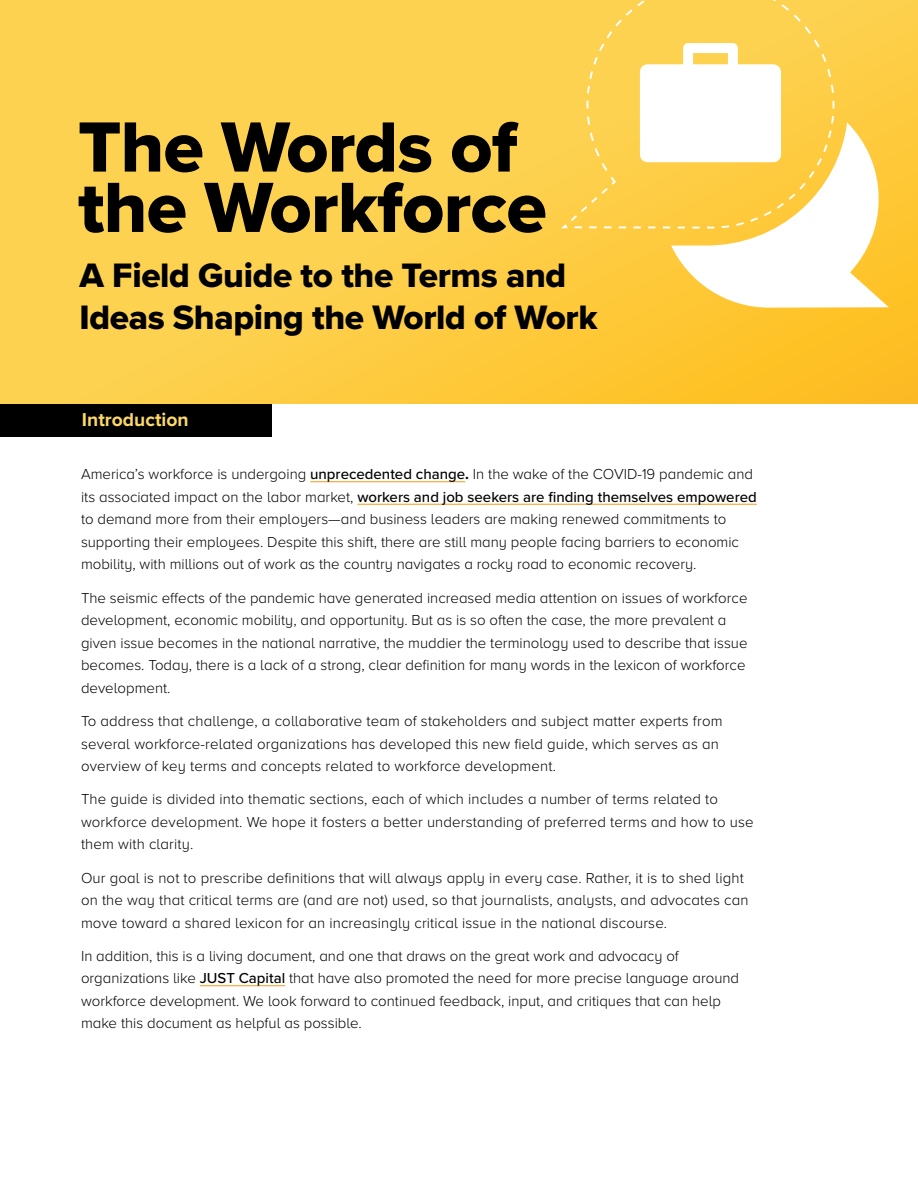
<style>
.page{position:relative;width:918px;height:1188px;background:#fff}
.page>*{position:absolute;margin:0;border:0;box-sizing:border-box;transform-origin:0 0}
.t1{font:73.65px/60.4px "Proxima Nova Extrabld";letter-spacing:-.01em;color:#000}
.t2{font:35.1px/41.1px "Proxima Nova Extrabld";letter-spacing:-.01em;color:#000}
.t3{font:700 19.35px "Proxima Nova";color:#fcd865}
.t4{font:300 15px/22.5px "Proxima Nova A";color:#000}
.t5{font:500 15px "Proxima Nova";color:#000}
.s1{font-family:"Proxima Nova";font-weight:500}
.s2{font-weight:700}
.s3{font-family:"Proxima Nova A";font-weight:300}
</style>
<div class="page">
<svg style="left:0;top:0;width:918px;height:403px;background:#fdce48"></svg>
<hr style="left:310px;top:481px;width:155px;height:1px;background:#f59912">
<hr style="left:357px;top:504px;width:400px;height:1px;background:#f59912">
<hr style="left:200px;top:985px;width:85px;height:1px;background:#f59912">
<div style="left:0;top:404px;width:271px;height:33px;background:#000"></div>
<svg style="left:559px;top:0;width:7px;height:230px;background:#fdd150"></svg>
<svg style="left:566px;top:0;width:323px;height:308px"></svg>
<h1 class="t1" style="left:78px;top:116px;width:470px">The Words of the Workforce</h1>
<h2 class="t2" style="left:80px;top:255px;width:520px">A Field Guide to the Terms and<br>Ideas Shaping the World of Work</h2>
<p class="t3" style="left:82px;top:405px;width:108px">Introduction</p>
<p class="t4" style="left:81px;top:462px;width:674px">America’s workforce is undergoing <span class="s1">unprecedented change</span><span class="s2">.</span> In the wake of the COVID-19 pandemic and</p>
<p class="t5" style="left:81px;top:486px;width:677px"><span class="s3">its associated impact on the labor market,</span> workers and job seekers are finding themselves empowered</p>
<p class="t4" style="left:81px;top:507px;width:660px">to demand more from their employers—and business leaders are making renewed commitments to supporting their employees. Despite this shift, there are still many people facing barriers to economic mobility, with millions out of work as the country navigates a rocky road to economic recovery.</p>
<p class="t4" style="left:81px;top:586px;width:668px">The seismic effects of the pandemic have generated increased media attention on issues of workforce development, economic mobility, and opportunity. But as is so often the case, the more prevalent a given issue becomes in the national narrative, the muddier the terminology used to describe that issue becomes. Today, there is a lack of a strong, clear definition for many words in the lexicon of workforce development.</p>
<p class="t4" style="left:81px;top:709px;width:643px">To address that challenge, a collaborative team of stakeholders and subject matter experts from several workforce-related organizations has developed this new field guide, which serves as an overview of key terms and concepts related to workforce development.</p>
<p class="t4" style="left:81px;top:787px;width:674px">The guide is divided into thematic sections, each of which includes a number of terms related to workforce development. We hope it fosters a better understanding of preferred terms and how to use them with clarity.</p>
<p class="t4" style="left:81px;top:866px;width:669px">Our goal is not to prescribe definitions that will always apply in every case. Rather, it is to shed light on the way that critical terms are (and are not) used, so that journalists, analysts, and advocates can move toward a shared lexicon for an increasingly critical issue in the national discourse.</p>
<p class="t4" style="left:81px;top:944px;width:660px">In addition, this is a living document, and one that draws on the great work and advocacy of organizations like <span class="s1">JUST Capital</span> that have also promoted the need for more precise language around workforce development. We look forward to continued feedback, input, and critiques that can help make this document as helpful as possible.</p>
</div>
